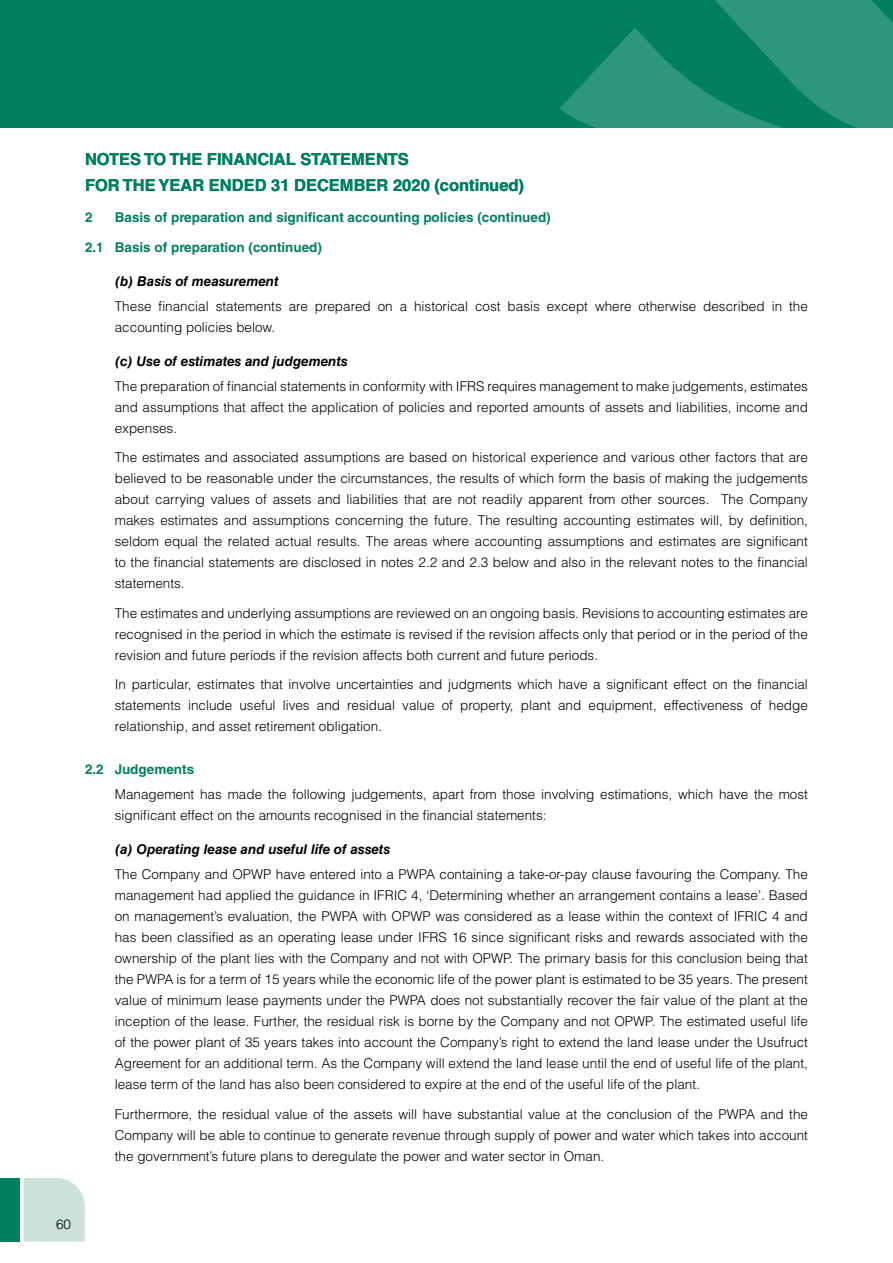
<style>
.page{position:relative;width:893px;height:1263px;background:#fff}
.page>*{position:absolute;margin:0;border:0;box-sizing:border-box;transform-origin:0 0}
.t1{font:700 16.5px/26.7px "Helvetica LT Std";color:#008060}
.t2{font:300 13.5px/21px "Helvetica LT Std";color:#000;text-align:justify}
.t3{font:700 13.5px/29.5px "Helvetica LT Std";color:#008060}
.t4{font:italic 700 13.5px "Helvetica LT Std";color:#000}
</style>
<div class="page">
<div style="left:0;top:0;width:892px;height:128px;background:#008060"></div>
<svg style="left:559px;top:0;width:333px;height:128px;fill:#2e967c"></svg>
<div style="left:24px;top:1178px;width:61px;height:64px;background:#cce2db"></div>
<div style="left:0;top:1178px;width:20px;height:64px;background:#008060"></div>
<p class="t1" style="left:85px;top:145px;width:441px">NOTES TO THE FINANCIAL STATEMENTS<br>FOR THE YEAR ENDED 31 DECEMBER 2020 (continued)</p>
<p class="t3" style="left:85px;top:203px;width:467px;text-indent:30px">Basis of preparation and significant accounting policies (continued)<br>2.1 Basis of preparation (continued)</p>
<p class="t4" style="left:115px;top:273px;width:165px">(b) Basis of measurement</p>
<p class="t2" style="left:115px;top:295px;width:695px">These financial statements are prepared on a historical cost basis except where otherwise described in the accounting policies below.</p>
<p class="t4" style="left:115px;top:353px;width:234px">(c) Use of estimates and judgements</p>
<p class="t2" style="left:115px;top:375px;width:695px">The preparation of financial statements in conformity with IFRS requires management to make judgements, estimates and assumptions that affect the application of policies and reported amounts of assets and liabilities, income and expenses.</p>
<p class="t2" style="left:115px;top:447px;width:695px">The estimates and associated assumptions are based on historical experience and various other factors that are believed to be reasonable under the circumstances, the results of which form the basis of making the judgements about carrying values of assets and liabilities that are not readily apparent from other sources. The Company makes estimates and assumptions concerning the future. The resulting accounting estimates will, by definition, seldom equal the related actual results. The areas where accounting assumptions and estimates are significant to the financial statements are disclosed in notes 2.2 and 2.3 below and also in the relevant notes to the financial statements.</p>
<p class="t2" style="left:115px;top:602px;width:695px">The estimates and underlying assumptions are reviewed on an ongoing basis. Revisions to accounting estimates are recognised in the period in which the estimate is revised if the revision affects only that period or in the period of the revision and future periods if the revision affects both current and future periods.</p>
<p class="t2" style="left:115px;top:674px;width:695px">In particular, estimates that involve uncertainties and judgments which have a significant effect on the financial statements include useful lives and residual value of property, plant and equipment, effectiveness of hedge relationship, and asset retirement obligation.</p>
<p class="t3" style="left:85px;top:754px;width:111px">2.2 Judgements</p>
<p class="t2" style="left:115px;top:783px;width:695px">Management has made the following judgements, apart from those involving estimations, which have the most significant effect on the amounts recognised in the financial statements:</p>
<p class="t4" style="left:115px;top:841px;width:277px">(a) Operating lease and useful life of assets</p>
<p class="t2" style="left:115px;top:863px;width:695px">The Company and OPWP have entered into a PWPA containing a take-or-pay clause favouring the Company. The management had applied the guidance in IFRIC 4, ‘Determining whether an arrangement contains a lease’. Based on management’s evaluation, the PWPA with OPWP was considered as a lease within the context of IFRIC 4 and has been classified as an operating lease under IFRS 16 since significant risks and rewards associated with the ownership of the plant lies with the Company and not with OPWP. The primary basis for this conclusion being that the PWPA is for a term of 15 years while the economic life of the power plant is estimated to be 35 years. The present value of minimum lease payments under the PWPA does not substantially recover the fair value of the plant at the inception of the lease. Further, the residual risk is borne by the Company and not OPWP. The estimated useful life of the power plant of 35 years takes into account the Company’s right to extend the land lease under the Usufruct Agreement for an additional term. As the Company will extend the land lease until the end of useful life of the plant, lease term of the land has also been considered to expire at the end of the useful life of the plant.</p>
<p class="t2" style="left:115px;top:1103px;width:695px">Furthermore, the residual value of the assets will have substantial value at the conclusion of the PWPA and the Company will be able to continue to generate revenue through supply of power and water which takes into account the government’s future plans to deregulate the power and water sector in Oman.</p>
<p class="t3" style="left:85px;top:203px;width:9px">2</p>
<p class="t2" style="left:56px;top:1213px;width:17px">60</p>
</div>
